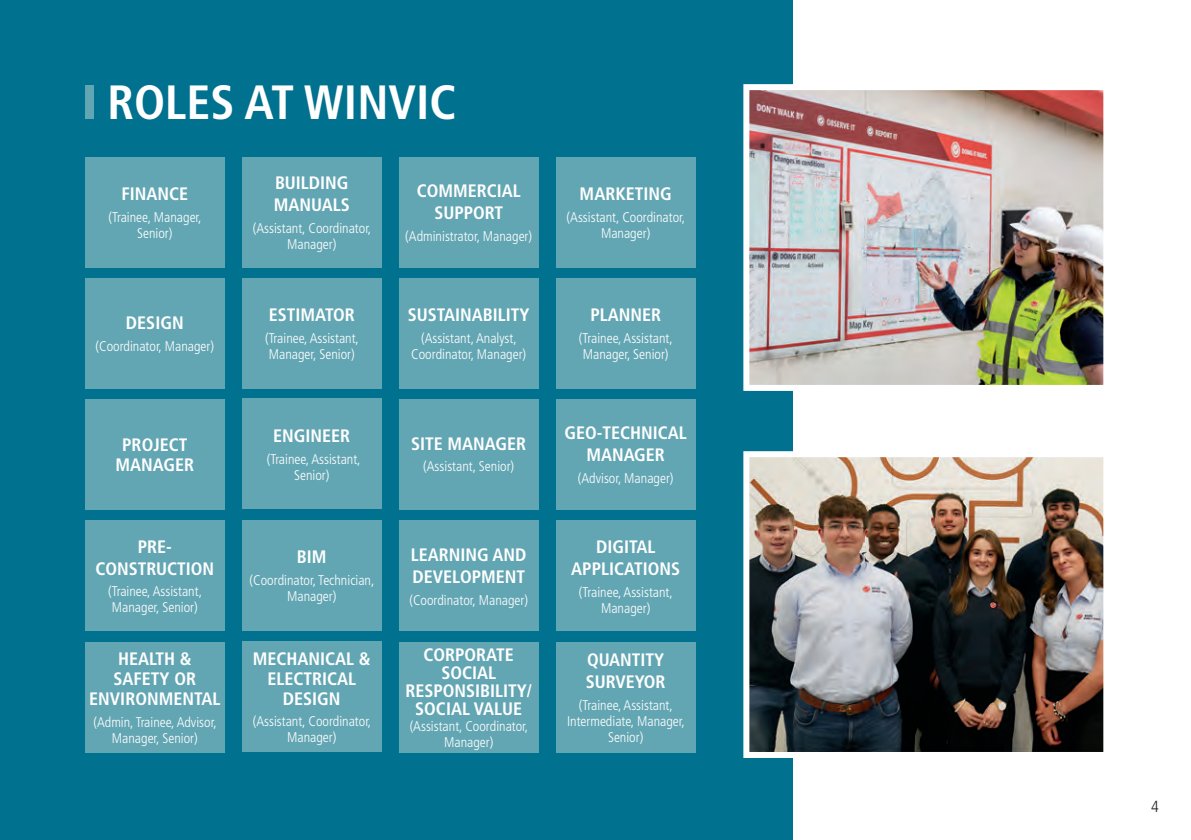
<style>
.page{position:relative;width:1191px;height:840px;background:#fff}
.page>*{position:absolute;margin:0;border:0;box-sizing:border-box;transform-origin:0 0}
.t1{font:700 condensed 48px "Frutiger LT Std";color:#fff}
.t2{font:700 condensed 18px/22px "Frutiger LT Std";color:#fff;text-align:center}
.t3{font:300 condensed 16px "Frutiger LT Std";color:#231f20}
.t4{font:300 condensed 14px/16px "Frutiger LT Std";color:#fff;text-align:center}
</style>
<div class="page">
<div style="left:0;top:0;width:792px;height:839px;background:#00718e"></div>
<img style="left:750px;top:91px;width:352px;height:292px">
<div style="left:743px;top:84px;width:366px;height:306px;border:6px solid #fff"></div>
<img style="left:750px;top:458px;width:352px;height:292px">
<div style="left:743px;top:451px;width:366px;height:306px;border:6px solid #fff"></div>
<div style="left:85px;top:85px;width:9px;height:34px;background:#63a6b3"></div>
<div style="left:85px;top:157px;width:140px;height:110px;background:#63a6b3"></div>
<div style="left:242px;top:157px;width:139px;height:110px;background:#63a6b3"></div>
<div style="left:399px;top:157px;width:139px;height:110px;background:#63a6b3"></div>
<div style="left:556px;top:157px;width:139px;height:110px;background:#63a6b3"></div>
<div style="left:85px;top:278px;width:140px;height:110px;background:#63a6b3"></div>
<div style="left:242px;top:278px;width:139px;height:110px;background:#63a6b3"></div>
<div style="left:399px;top:278px;width:139px;height:110px;background:#63a6b3"></div>
<div style="left:556px;top:278px;width:139px;height:110px;background:#63a6b3"></div>
<div style="left:85px;top:399px;width:140px;height:110px;background:#63a6b3"></div>
<div style="left:399px;top:399px;width:139px;height:110px;background:#63a6b3"></div>
<div style="left:556px;top:399px;width:139px;height:110px;background:#63a6b3"></div>
<div style="left:85px;top:519px;width:140px;height:111px;background:#63a6b3"></div>
<div style="left:242px;top:519px;width:139px;height:111px;background:#63a6b3"></div>
<div style="left:399px;top:519px;width:139px;height:111px;background:#63a6b3"></div>
<div style="left:556px;top:519px;width:139px;height:111px;background:#63a6b3"></div>
<div style="left:242px;top:641px;width:139px;height:110px;background:#63a6b3"></div>
<div style="left:85px;top:641px;width:140px;height:111px;background:#63a6b3"></div>
<div style="left:556px;top:641px;width:139px;height:111px;background:#63a6b3"></div>
<div style="left:399px;top:641px;width:139px;height:111px;background:#63a6b3"></div>
<div style="left:242px;top:398px;width:139px;height:111px;background:#63a6b3"></div>
<h1 class="t1" style="left:107px;top:73px;width:350px">ROLES AT WINVIC</h1>
<p class="t2" style="left:121px;top:183px;width:68px">FINANCE</p>
<p class="t4" style="left:109px;top:209px;width:95px">(Trainee, Manager,<br>Senior)</p>
<p class="t2" style="left:126px;top:312px;width:59px">DESIGN</p>
<p class="t4" style="left:96px;top:338px;width:120px">(Coordinator, Manager)</p>
<p class="t2" style="left:115px;top:434px;width:80px;line-height:20px">PROJECT<br>MANAGER</p>
<p class="t2" style="left:95px;top:535px;width:120px">PRE-<br>CONSTRUCTION</p>
<p class="t4" style="left:108px;top:583px;width:95px;text-align:left">(Trainee, Assistant,<br>Manager, Senior)</p>
<p class="t2" style="left:89px;top:648px;width:132px;line-height:20px">HEALTH &amp;<br>SAFETY OR<br>ENVIRONMENTAL</p>
<p class="t4" style="left:93px;top:714px;width:125px">(Admin, Trainee, Advisor,<br>Manager, Senior)</p>
<p class="t2" style="left:274px;top:172px;width:77px;text-align:left">BUILDING<br>MANUALS</p>
<p class="t4" style="left:253px;top:220px;width:120px">(Assistant, Coordinator,<br>Manager)</p>
<p class="t2" style="left:269px;top:304px;width:87px">ESTIMATOR</p>
<p class="t4" style="left:265px;top:330px;width:95px;text-align:left">(Trainee, Assistant,<br>Manager, Senior)</p>
<p class="t2" style="left:273px;top:424px;width:79px">ENGINEER</p>
<p class="t4" style="left:267px;top:450px;width:95px">(Trainee, Assistant,<br>Senior)</p>
<p class="t2" style="left:297px;top:546px;width:31px">BIM</p>
<p class="t4" style="left:250px;top:572px;width:126px">(Coordinator, Technician,<br>Manager)</p>
<p class="t2" style="left:253px;top:648px;width:119px;line-height:20px">MECHANICAL &amp;<br>ELECTRICAL<br>DESIGN</p>
<p class="t4" style="left:253px;top:713px;width:120px">(Assistant, Coordinator,<br>Manager)</p>
<p class="t2" style="left:417px;top:180px;width:106px">COMMERCIAL<br>SUPPORT</p>
<p class="t4" style="left:405px;top:228px;width:128px">(Administrator, Manager)</p>
<p class="t2" style="left:408px;top:304px;width:123px">SUSTAINABILITY</p>
<p class="t4" style="left:411px;top:330px;width:116px">(Assistant, Analyst,<br>Coordinator, Manager)</p>
<p class="t2" style="left:411px;top:432px;width:116px">SITE MANAGER</p>
<p class="t4" style="left:423px;top:458px;width:93px">(Assistant, Senior)</p>
<p class="t2" style="left:411px;top:543px;width:117px;text-align:left">LEARNING AND<br>DEVELOPMENT</p>
<p class="t4" style="left:409px;top:591px;width:120px">(Coordinator, Manager)</p>
<p class="t2" style="left:405px;top:645px;width:128px;line-height:18px">CORPORATE<br>SOCIAL<br>RESPONSIBILITY/<br>SOCIAL VALUE</p>
<p class="t4" style="left:410px;top:718px;width:120px">(Assistant, Coordinator,<br>Manager)</p>
<p class="t2" style="left:579px;top:183px;width:93px">MARKETING</p>
<p class="t4" style="left:566px;top:209px;width:120px">(Assistant, Coordinator,<br>Manager)</p>
<p class="t2" style="left:590px;top:304px;width:72px">PLANNER</p>
<p class="t4" style="left:579px;top:330px;width:95px;text-align:left">(Trainee, Assistant,<br>Manager, Senior)</p>
<p class="t2" style="left:564px;top:421px;width:124px">GEO-TECHNICAL<br>MANAGER</p>
<p class="t4" style="left:578px;top:469px;width:97px">(Advisor, Manager)</p>
<p class="t2" style="left:571px;top:535px;width:110px">DIGITAL<br>APPLICATIONS</p>
<p class="t4" style="left:579px;top:583px;width:95px">(Trainee, Assistant,<br>Manager)</p>
<p class="t2" style="left:586px;top:648px;width:81px;text-align:left">QUANTITY<br>SURVEYOR</p>
<p class="t4" style="left:567px;top:697px;width:119px">(Trainee, Assistant,<br>Intermediate, Manager,<br>Senior)</p>
<p class="t3" style="left:1151px;top:797px;width:9px">4</p>
</div>
